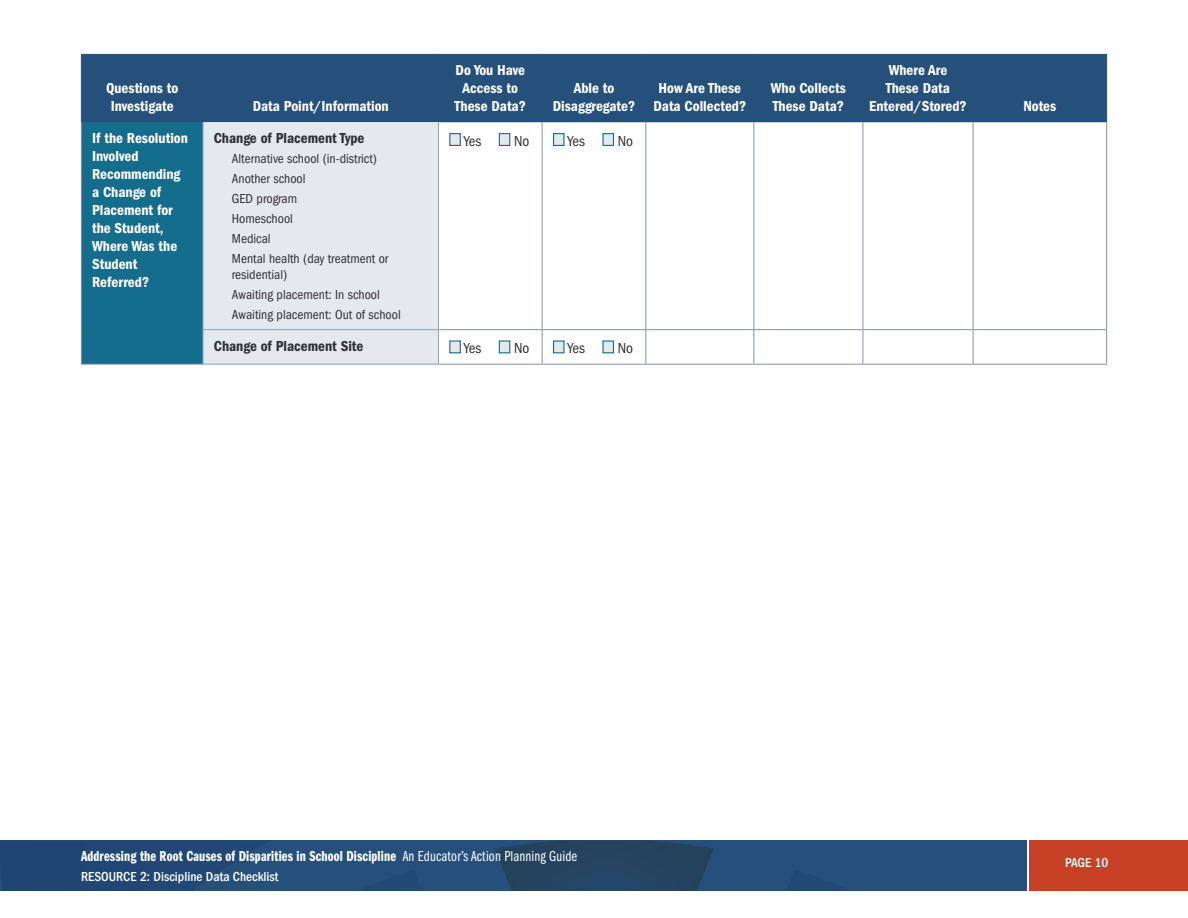
<style>
.page{position:relative;width:1188px;height:918px;background:#fff}
.page>*{position:absolute;margin:0;border:0;box-sizing:border-box;transform-origin:0 0}
.t1{font:15px/18px "ITC Franklin Gothic Std Dm Cd";color:#fff;text-align:center}
.t2{font:15px "ITC Franklin Gothic Std Dm Cp";letter-spacing:.01em;color:#fff}
.t3{font:15px "ITC Franklin Gothic Std Dm Cd";color:#312f30}
.Table_Text_Left{font:condensed 15px "ITC Franklin Gothic Std";color:#312f30}
.t4{font:condensed 13.5px/16.5px "ITC Franklin Gothic Std";color:#312f30}
.t5{font:500 condensed 13.5px "ITC Franklin Gothic Std";color:#fff}
.s1{font-family:"ITC Franklin Gothic Std Bk Cp"}
</style>
<div class="page">
<svg style="left:0;top:840px;width:1026px;height:51px;background:#244b74"></svg>
<div style="left:1029px;top:840px;width:159px;height:51px;background:#c84026"></div>
<div style="left:82px;top:55px;width:1024px;height:67px;background:#26507c"></div>
<div style="left:81px;top:122px;width:122px;height:242px;background:#156d8e"></div>
<div style="left:204px;top:122px;width:234px;height:242px;background:#e4e9ee"></div>
<hr style="left:81px;top:54px;width:122px;height:1px;background:#26507c">
<hr style="left:81px;top:55px;width:1px;height:67px;background:#26507c">
<hr style="left:203px;top:54px;width:235px;height:1px;background:#26507c">
<hr style="left:203px;top:55px;width:1px;height:67px;background:#26507c">
<hr style="left:438px;top:54px;width:104px;height:1px;background:#26507c">
<hr style="left:438px;top:55px;width:1px;height:67px;background:#26507c">
<hr style="left:542px;top:54px;width:104px;height:1px;background:#26507c">
<hr style="left:542px;top:55px;width:1px;height:67px;background:#26507c">
<hr style="left:646px;top:54px;width:108px;height:1px;background:#26507c">
<hr style="left:645px;top:55px;width:1px;height:67px;background:#26507c">
<hr style="left:754px;top:54px;width:109px;height:1px;background:#26507c">
<hr style="left:753px;top:55px;width:1px;height:67px;background:#26507c">
<hr style="left:863px;top:54px;width:110px;height:1px;background:#26507c">
<hr style="left:863px;top:55px;width:1px;height:67px;background:#26507c">
<hr style="left:973px;top:54px;width:134px;height:1px;background:#26507c">
<hr style="left:973px;top:55px;width:1px;height:67px;background:#26507c">
<hr style="left:1106px;top:55px;width:1px;height:67px;background:#26507c">
<hr style="left:81px;top:122px;width:1px;height:208px;background:#8991ae">
<hr style="left:542px;top:122px;width:1px;height:207px;background:#8991ae">
<hr style="left:645px;top:122px;width:1px;height:207px;background:#8991ae">
<hr style="left:753px;top:122px;width:1px;height:207px;background:#8991ae">
<hr style="left:863px;top:122px;width:1px;height:207px;background:#8991ae">
<hr style="left:973px;top:122px;width:1px;height:207px;background:#8991ae">
<hr style="left:81px;top:330px;width:1px;height:34px;background:#8991ae">
<hr style="left:439px;top:329px;width:103px;height:1px;background:#8991ae">
<hr style="left:542px;top:329px;width:104px;height:1px;background:#8991ae">
<hr style="left:542px;top:330px;width:1px;height:34px;background:#8991ae">
<hr style="left:646px;top:329px;width:108px;height:1px;background:#8991ae">
<hr style="left:645px;top:330px;width:1px;height:34px;background:#8991ae">
<hr style="left:754px;top:329px;width:109px;height:1px;background:#8991ae">
<hr style="left:753px;top:330px;width:1px;height:34px;background:#8991ae">
<hr style="left:863px;top:329px;width:110px;height:1px;background:#8991ae">
<hr style="left:863px;top:330px;width:1px;height:34px;background:#8991ae">
<hr style="left:973px;top:329px;width:134px;height:1px;background:#8991ae">
<hr style="left:973px;top:330px;width:1px;height:34px;background:#8991ae">
<hr style="left:81px;top:364px;width:122px;height:1px;background:#8991ae">
<hr style="left:439px;top:364px;width:103px;height:1px;background:#8991ae">
<hr style="left:542px;top:364px;width:104px;height:1px;background:#8991ae">
<hr style="left:1106px;top:122px;width:1px;height:207px;background:#8991ae">
<hr style="left:1106px;top:330px;width:1px;height:34px;background:#8991ae">
<hr style="left:646px;top:364px;width:108px;height:1px;background:#8991ae">
<hr style="left:754px;top:364px;width:109px;height:1px;background:#8991ae">
<hr style="left:863px;top:364px;width:110px;height:1px;background:#8991ae">
<hr style="left:973px;top:364px;width:134px;height:1px;background:#8991ae">
<hr style="left:203px;top:122px;width:1px;height:207px;background:#8ba5bb">
<hr style="left:438px;top:122px;width:1px;height:207px;background:#8ba5bb">
<hr style="left:203px;top:329px;width:236px;height:1px;background:#8ba5bb">
<hr style="left:203px;top:330px;width:1px;height:34px;background:#8ba5bb">
<hr style="left:438px;top:330px;width:1px;height:34px;background:#8ba5bb">
<hr style="left:203px;top:364px;width:236px;height:1px;background:#8ba5bb">
<div style="left:449px;top:133px;width:12px;height:13px;background:#e6e7e9;border:1px solid #156d8e"></div>
<div style="left:499px;top:133px;width:11px;height:13px;background:#e6e7e9;border:1px solid #156d8e"></div>
<div style="left:553px;top:133px;width:12px;height:13px;background:#e6e7e9;border:1px solid #156d8e"></div>
<div style="left:602px;top:133px;width:12px;height:13px;background:#e6e7e9;border:1px solid #156d8e"></div>
<div style="left:449px;top:340px;width:12px;height:13px;background:#e6e7e9;border:1px solid #156d8e"></div>
<div style="left:499px;top:340px;width:11px;height:13px;background:#e6e7e9;border:1px solid #156d8e"></div>
<div style="left:553px;top:340px;width:12px;height:13px;background:#e6e7e9;border:1px solid #156d8e"></div>
<div style="left:602px;top:340px;width:12px;height:13px;background:#e6e7e9;border:1px solid #156d8e"></div>
<p class="t1" style="left:106px;top:80px;width:74px">Questions to<br>Investigate</p>
<p class="t1" style="left:253px;top:98px;width:138px">Data Point/Information</p>
<p class="t1" style="left:92px;top:129px;width:97px;text-align:left">If the Resolution<br>Involved<br>Recommending a Change of<br>Placement for the Student,<br>Where Was the<br>Student<br>Referred?</p>
<p class="t3" style="left:214px;top:130px;width:152px">Change of Placement Type</p>
<p class="t4" style="left:232px;top:151px;width:147px">Alternative school (in-district)</p>
<p class="t4" style="left:232px;top:171px;width:75px">Another school</p>
<p class="t4" style="left:232px;top:190px;width:67px">GED program</p>
<p class="t4" style="left:232px;top:210px;width:63px">Homeschool</p>
<p class="t4" style="left:232px;top:230px;width:40px">Medical</p>
<p class="t4" style="left:232px;top:250px;width:158px">Mental health (day treatment or residential)</p>
<p class="t4" style="left:232px;top:286px;width:150px">Awaiting placement: In school</p>
<p class="t4" style="left:232px;top:306px;width:170px">Awaiting placement: Out of school</p>
<p class="t1" style="left:455px;top:62px;width:73px">Do You Have<br>Access to<br>These Data?</p>
<p class="t1" style="left:553px;top:80px;width:84px">Able to<br>Disaggregate?</p>
<p class="t1" style="left:653px;top:80px;width:94px">How Are These<br>Data Collected?</p>
<p class="t1" style="left:771px;top:80px;width:77px;text-align:left">Who Collects<br>These Data?</p>
<p class="Table_Text_Left" style="left:464px;top:133px;width:19px">Yes</p>
<p class="Table_Text_Left" style="left:514px;top:133px;width:17px">No</p>
<p class="Table_Text_Left" style="left:568px;top:133px;width:19px">Yes</p>
<p class="Table_Text_Left" style="left:618px;top:133px;width:17px">No</p>
<p class="t3" style="left:214px;top:337px;width:151px">Change of Placement Site</p>
<p class="Table_Text_Left" style="left:464px;top:340px;width:19px">Yes</p>
<p class="Table_Text_Left" style="left:514px;top:340px;width:17px">No</p>
<p class="Table_Text_Left" style="left:568px;top:340px;width:19px">Yes</p>
<p class="Table_Text_Left" style="left:618px;top:340px;width:17px">No</p>
<p class="t1" style="left:869px;top:62px;width:99px">Where Are<br>These Data<br>Entered/Stored?</p>
<p class="t1" style="left:1023px;top:98px;width:34px">Notes</p>
<p class="t2" style="left:81px;top:848px;width:498px">Addressing the Root Causes of Disparities in School Discipline <span class="s1">An Educator’s Action Planning Guide</span></p>
<p class="t5" style="left:81px;top:868px;width:199px">RESOURCE 2: Discipline Data Checklist</p>
<p class="t5" style="left:1065px;top:855px;width:45px">PAGE 10</p>
</div>
